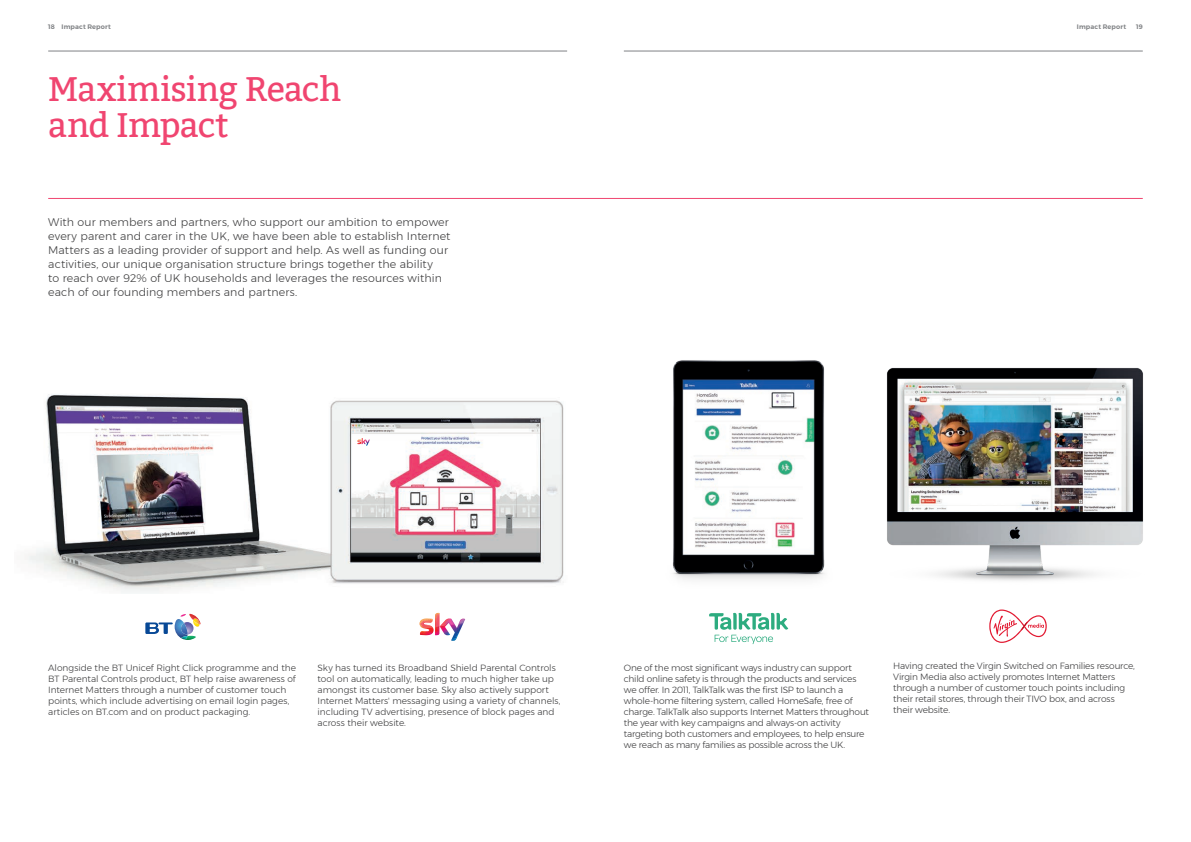
<style>
.page{position:relative;width:1191px;height:842px;background:#fff}
.page>*{position:absolute;margin:0;border:0;box-sizing:border-box;transform-origin:0 0}
.t1{font:34px/36px "Bitter";letter-spacing:-.015em;color:#f04570}
.t2{font:300 11px/14px "Montserrat";letter-spacing:.01em;color:#3e3e3f}
.t3{font:300 9px/11px "Montserrat";letter-spacing:-.01em;color:#3e3e3f}
.t4{font:600 6.5px "Montserrat";letter-spacing:.02em;color:#808285}
</style>
<div class="page">
<img style="left:25px;top:394px;width:539px;height:199px">
<img style="left:887px;top:367px;width:256px;height:214px">
<hr style="left:48px;top:198px;width:1094px;height:1px;background:#f04570">
<svg style="left:419px;top:613px;width:46px;height:28px"></svg>
<svg style="left:989px;top:609px;width:57px;height:34px"></svg>
<svg style="left:709px;top:613px;width:79px;height:31px"></svg>
<svg style="left:145px;top:614px;width:56px;height:26px"></svg>
<img style="left:673px;top:360px;width:152px;height:220px">
<svg style="left:357px;top:438px;width:13px;height:8px"></svg>
<hr style="left:48px;top:51px;width:519px;height:1px;background:#808285">
<hr style="left:624px;top:51px;width:518px;height:1px;background:#808285">
<p class="t4" style="left:48px;top:21px;width:64px">18 Impact Report</p>
<p class="t4" style="left:1076px;top:21px;width:51px">Impact Report</p>
<p class="t4" style="left:1136px;top:21px;width:8px">19</p>
<h1 class="t1" style="left:48px;top:72px;width:295px">Maximising Reach and Impact</h1>
<p class="t2" style="left:48px;top:215px;width:404px">With our members and partners, who support our ambition to empower every parent and carer in the UK, we have been able to establish Internet Matters as a leading provider of support and help. As well as funding our activities, our unique organisation structure brings together the ability<br>to reach over 92% of UK households and leverages the resources within each of our founding members and partners.</p>
<p class="t3" style="left:317px;top:663px;width:244px">Sky has turned its Broadband Shield Parental Controls tool on automatically, leading to much higher take up amongst its customer base. Sky also actively support Internet Matters' messaging using a variety of channels, including TV advertising, presence of block pages and across their website.</p>
<p class="t3" style="left:893px;top:660px;width:243px">Having created the Virgin Switched on Families resource, Virgin Media also actively promotes Internet Matters through a number of customer touch points including their retail stores, through their TIVO box, and across their website.</p>
<p class="t3" style="left:48px;top:663px;width:249px">Alongside the BT Unicef Right Click programme and the BT Parental Controls product, BT help raise awareness of Internet Matters through a number of customer touch points, which include advertising on email login pages, articles on BT.com and on product packaging.</p>
<p class="t3" style="left:624px;top:663px;width:247px">One of the most significant ways industry can support child online safety is through the products and services we offer. In 2011, TalkTalk was the first ISP to launch a whole-home filtering system, called HomeSafe, free of charge. TalkTalk also supports Internet Matters throughout the year with key campaigns and always-on activity targeting both customers and employees, to help ensure we reach as many families as possible across the UK.</p>
</div>
